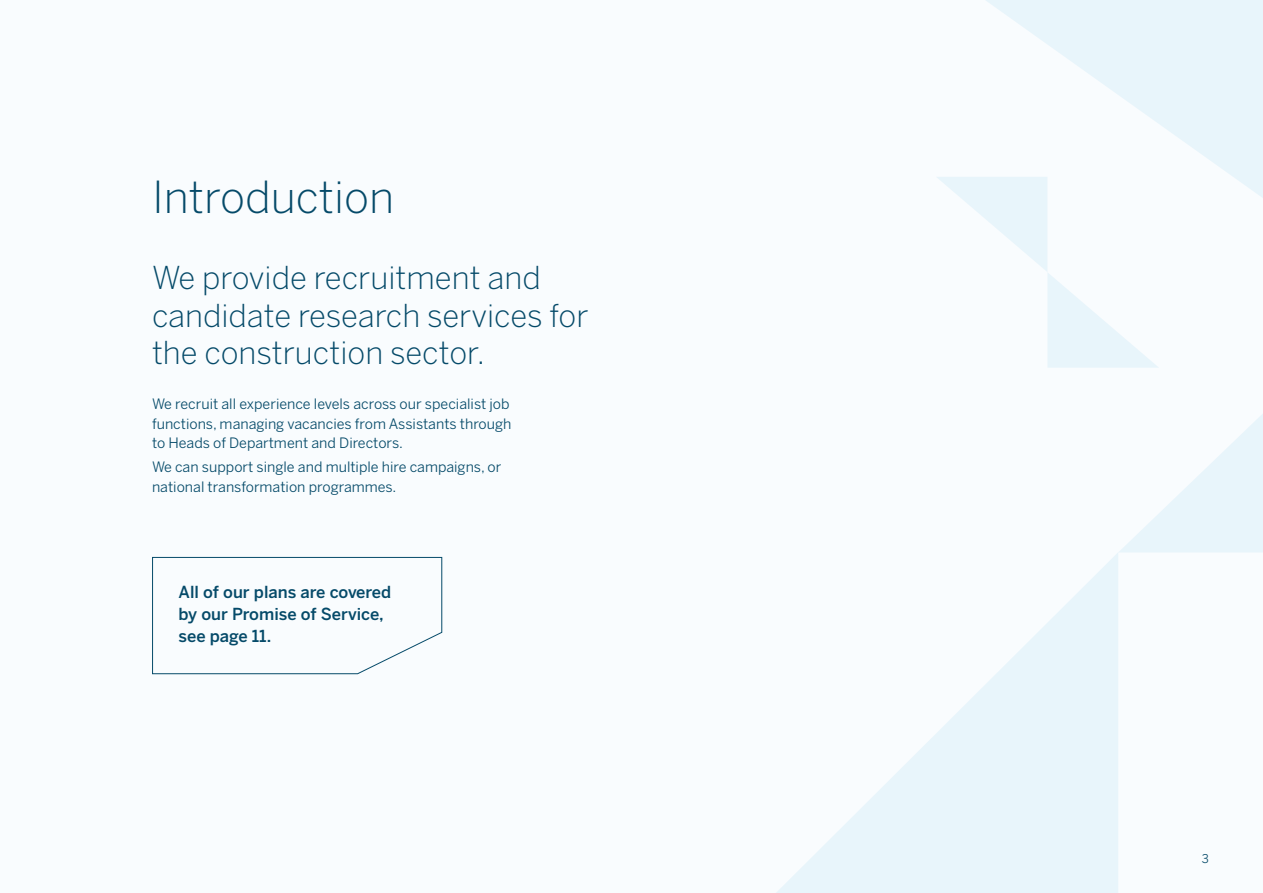
<style>
.page{position:relative;width:1263px;height:893px;background:#f9fcfe}
.page>*{position:absolute;margin:0;border:0;box-sizing:border-box;transform-origin:0 0}
.t1{font:300 43.8px "Benton Sans";color:#054a69}
.t2{font:300 31.35px/37.7px "Benton Sans";color:#054a69}
.t3{font:500 16.5px/22.4px "Benton Sans";color:#054a69}
.t4{font:14.25px/19.5px "Benton Sans";color:#054a69}
.t5{font:12px "Benton Sans";color:#054a69}
</style>
<div class="page">
<svg style="left:152px;top:557px;width:290px;height:118px"></svg>
<svg style="left:937px;top:177px;width:221px;height:191px"></svg>
<svg style="left:776px;top:553px;width:342px;height:340px;fill:#ecf6fc"></svg>
<svg style="left:1119px;top:414px;width:144px;height:138px"></svg>
<svg style="left:985px;top:0;width:278px;height:203px;fill:#e8f5fb"></svg>
<h1 class="t1" style="left:152px;top:172px;width:244px">Introduction</h1>
<h2 class="t2" style="left:152px;top:259px;width:438px">We provide recruitment and candidate research services for the construction sector.</h2>
<p class="t4" style="left:152px;top:394px;width:361px">We recruit all experience levels across our specialist job functions, managing vacancies from Assistants through to Heads of Department and Directors.</p>
<p class="t4" style="left:152px;top:457px;width:351px">We can support single and multiple hire campaigns, or national transformation programmes.</p>
<p class="t3" style="left:179px;top:580px;width:214px">All of our plans are covered by our Promise of Service, see page 11.</p>
<p class="t5" style="left:1202px;top:851px;width:9px">3</p>
</div>
